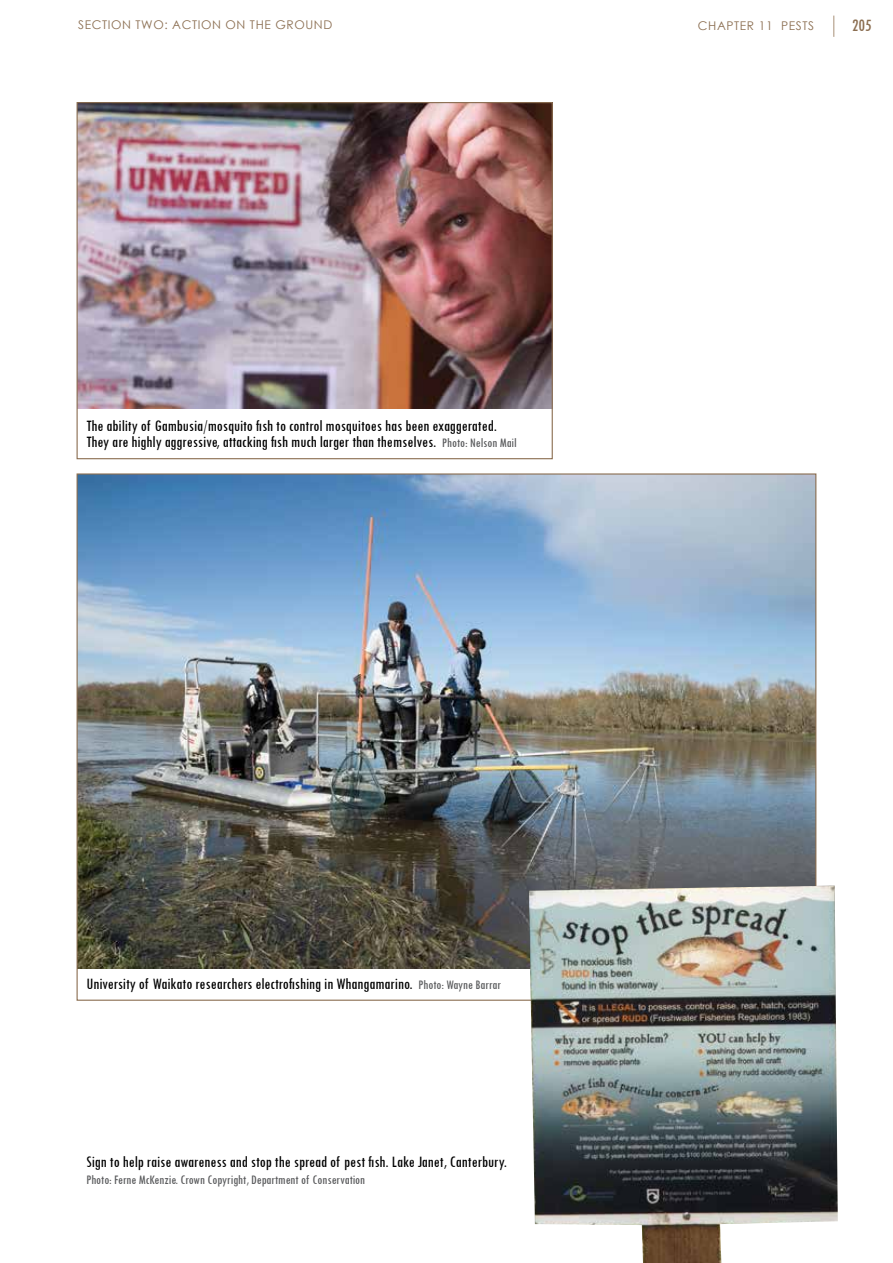
<style>
.page{position:relative;width:893px;height:1263px;background:#fff}
.page>*{position:absolute;margin:0;border:0;box-sizing:border-box;transform-origin:0 0}
.t1{font:condensed 18px "Tw Cen";color:#8b6e51}
.t2{font:condensed 16.5px/16.5px "Tw Cen";color:#000}
.t3{font:condensed 13.5px "Tw Cen";color:#58595b}
.t4{font:12px "Century Gothic";letter-spacing:.05em;color:#8b6e51}
.s1{font-size:13.5px;color:#58595b}
</style>
<div class="page">
<svg style="left:833px;top:16px;width:1px;height:21px"></svg>
<img style="left:79px;top:475px;width:735px;height:493px">
<img style="left:79px;top:104px;width:472px;height:305px">
<img style="left:529px;top:886px;width:309px;height:377px">
<p class="t4" style="left:78px;top:16px;width:256px">SECTION TWO: ACTION ON THE GROUND</p>
<p class="t4" style="left:698px;top:17px;width:118px">CHAPTER 11 PESTS</p>
<p class="t1" style="left:852px;top:14px;width:21px">205</p>
<p class="t2" style="left:86px;top:417px;width:432px">The ability of Gambusia/mosquito fish to control mosquitoes has been exaggerated.<br>They are highly aggressive, attacking fish much larger than themselves. <span class="s1">Photo: Nelson Mail</span></p>
<p class="t2" style="left:86px;top:975px;width:416px">University of Waikato researchers electrofishing in Whangamarino. <span class="s1">Photo: Wayne Barrar</span></p>
<p class="t2" style="left:86px;top:1153px;width:422px">Sign to help raise awareness and stop the spread of pest fish. Lake Janet, Canterbury.</p>
<p class="t3" style="left:86px;top:1171px;width:280px">Photo: Ferne McKenzie. Crown Copyright, Department of Conservation</p>
</div>
